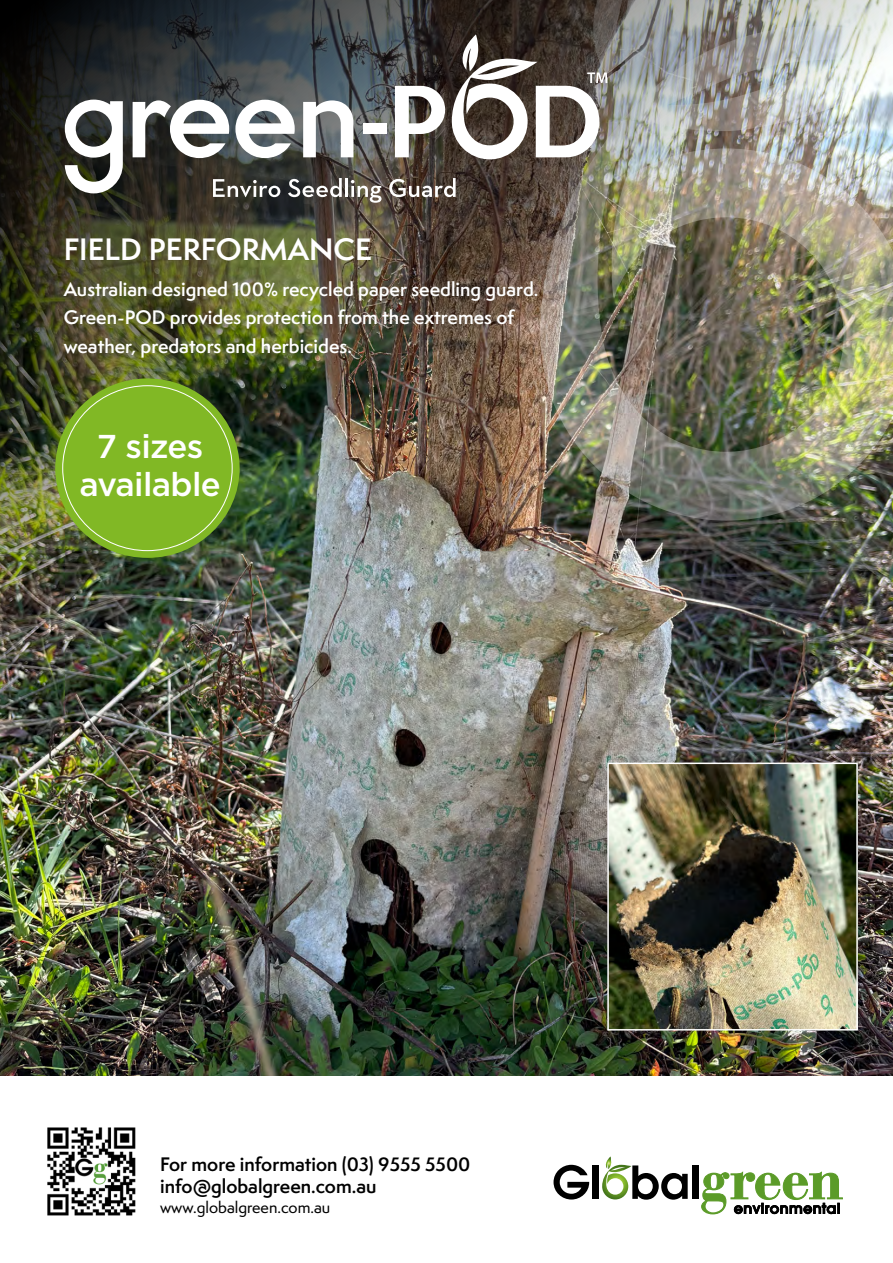
<style>
.page{position:relative;width:893px;height:1263px;background:#fff}
.page>*{position:absolute;margin:0;border:0;box-sizing:border-box;transform-origin:0 0}
.t1{font:500 33px/37.5px "Gotham";letter-spacing:-.02em;color:#fff;text-align:center}
.t2{font:600 28.5px "Semplicita Pro";color:#fff}
.t3{font:600 18px/28.5px "Semplicita Pro";color:#fff}
.t4{font:600 18px/22.5px "Semplicita Pro";color:#000}
.t5{font:500 15px "Semplicita Pro";color:#000}
</style>
<div class="page">
<img style="left:47px;top:1127px;width:89px;height:89px">
<svg style="left:553px;top:1165px;width:36px;height:34px"></svg>
<div style="left:593px;top:1165px;width:6px;height:34px;background:#000"></div>
<div style="left:692px;top:1165px;width:6px;height:34px;background:#000"></div>
<svg style="left:602px;top:1156px;width:86px;height:44px"></svg>
<svg style="left:701px;top:1171px;width:142px;height:43px"></svg>
<img style="left:0;top:658px;width:893px;height:418px">
<img style="left:0;top:0;width:893px;height:658px">
<svg style="left:213px;top:179px;width:67px;height:18px"></svg>
<svg style="left:288px;top:178px;width:54px;height:19px"></svg>
<hr style="left:345px;top:178px;width:3px;height:19px;background:#fff">
<svg style="left:351px;top:180px;width:30px;height:23px"></svg>
<svg style="left:389px;top:178px;width:67px;height:19px"></svg>
<svg style="left:395px;top:86px;width:50px;height:71px"></svg>
<svg style="left:303px;top:100px;width:50px;height:57px"></svg>
<svg style="left:235px;top:100px;width:60px;height:58px"></svg>
<svg style="left:65px;top:100px;width:58px;height:93px"></svg>
<svg style="left:133px;top:100px;width:96px;height:58px"></svg>
<div style="left:363px;top:123px;width:23px;height:11px;background:#fff"></div>
<svg style="left:452px;top:0;width:246px;height:159px"></svg>
<div style="left:55px;top:378px;width:185px;height:180px;background:#81b825;border-radius:50%"></div>
<img style="left:610px;top:765px;width:245px;height:262px">
<div style="left:607px;top:762px;width:251px;height:268px;border:2px solid #fff"></div>
<h2 class="t2" style="left:64px;top:228px;width:310px">FIELD PERFORMANCE</h2>
<p class="t3" style="left:64px;top:275px;width:476px">Australian designed 100% recycled paper seedling guard.<br>Green-POD provides protection from the extremes of weather, predators and herbicides.</p>
<h1 class="t1" style="left:79px;top:427px;width:143px">7 sizes available</h1>
<p class="t4" style="left:160px;top:1152px;width:312px">For more information (03) 9555 5500 info@globalgreen.com.au</p>
<p class="t5" style="left:160px;top:1196px;width:172px">www.globalgreen.com.au</p>
</div>
